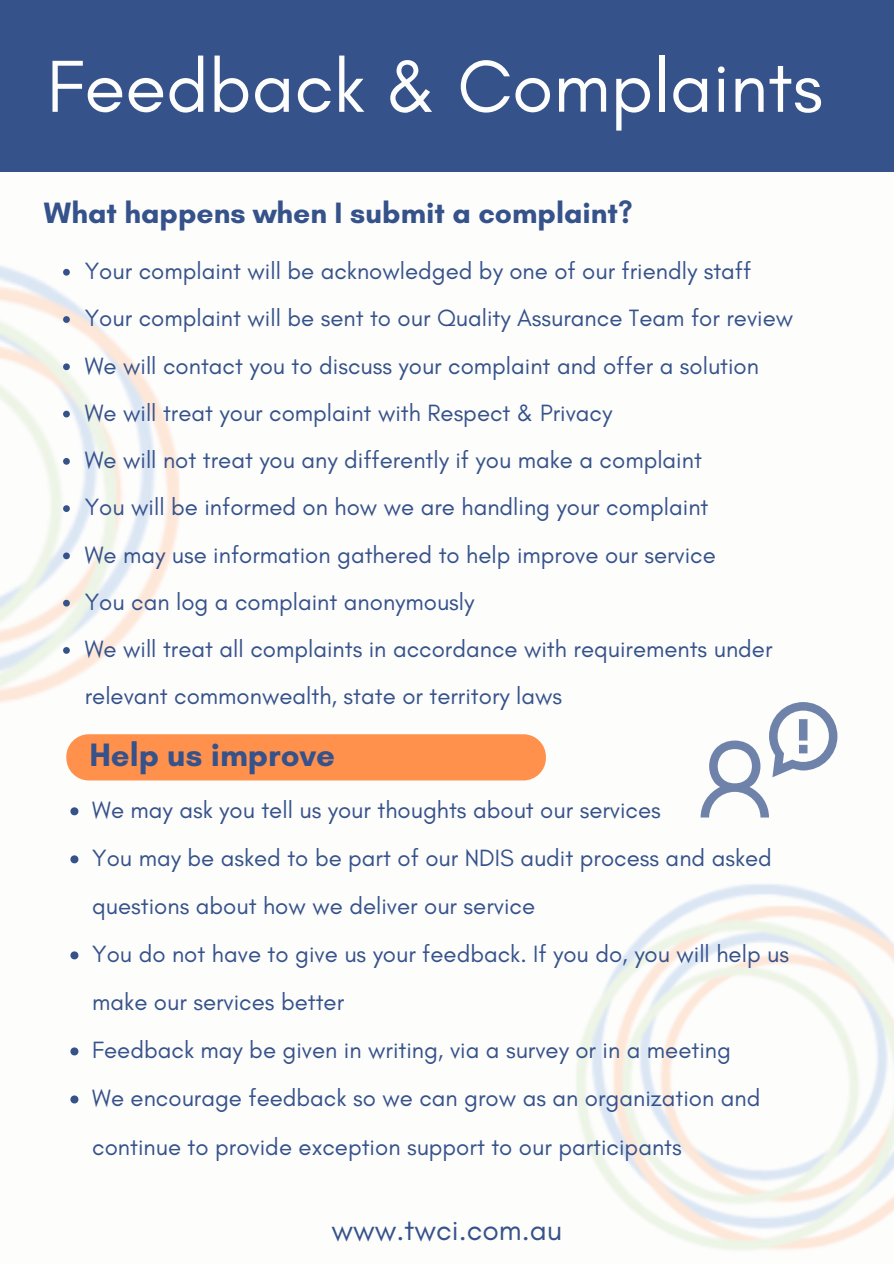
<style>
.page{position:relative;width:894px;height:1264px;background:#fff}
.page>*{position:absolute;margin:0;border:0;box-sizing:border-box;transform-origin:0 0}
.t1{font:75px "Glacial Indifference";color:#fdfdfc}
.t2{font:700 33px "Glacial Indifference";color:#36528b}
.t3{font:700 30px "Glacial Indifference";color:#36528b}
.t4{font:30px "Glacial Indifference";color:#36528b}
.t5{font:24px/48px "Glacial Indifference";color:#36528b}
</style>
<div class="page">
<img style="left:0;top:265px;width:180px;height:470px">
<img style="left:576px;top:884px;width:317px;height:367px">
<div style="left:0;top:0;width:893px;height:172px;background:#36528b"></div>
<div style="left:66px;top:734px;width:479px;height:46px;background:#ff914d;border-radius:23px"></div>
<svg style="left:700px;top:702px;width:137px;height:115px"></svg>
<svg style="left:63px;top:269px;width:7px;height:6px"></svg>
<svg style="left:63px;top:316px;width:7px;height:7px"></svg>
<svg style="left:63px;top:363px;width:7px;height:7px"></svg>
<svg style="left:63px;top:410px;width:7px;height:7px"></svg>
<svg style="left:63px;top:458px;width:7px;height:6px"></svg>
<svg style="left:63px;top:505px;width:7px;height:7px"></svg>
<svg style="left:63px;top:552px;width:7px;height:7px"></svg>
<svg style="left:63px;top:599px;width:7px;height:7px"></svg>
<svg style="left:63px;top:647px;width:7px;height:6px"></svg>
<svg style="left:70px;top:807px;width:8px;height:8px"></svg>
<svg style="left:70px;top:855px;width:8px;height:8px"></svg>
<svg style="left:70px;top:951px;width:8px;height:8px"></svg>
<svg style="left:70px;top:1047px;width:8px;height:8px"></svg>
<svg style="left:70px;top:1095px;width:8px;height:8px"></svg>
<p class="t1" style="left:47px;top:41px;width:777px">Feedback &amp; Complaints</p>
<h1 class="t3" style="left:44px;top:194px;width:590px">What happens when I submit a complaint?</h1>
<h2 class="t5" style="left:85px;top:246px;width:668px">Your complaint will be acknowledged by one of our friendly staff</h2>
<p class="t5" style="left:85px;top:294px;width:709px">Your complaint will be sent to our Quality Assurance Team for review</p>
<p class="t5" style="left:85px;top:341px;width:675px">We will contact you to discuss your complaint and offer a solution</p>
<p class="t5" style="left:85px;top:388px;width:529px">We will treat your complaint with Respect &amp; Privacy</p>
<p class="t5" style="left:85px;top:435px;width:618px">We will not treat you any differently if you make a complaint</p>
<p class="t5" style="left:85px;top:483px;width:625px">You will be informed on how we are handling your complaint</p>
<p class="t5" style="left:85px;top:530px;width:632px">We may use information gathered to help improve our service</p>
<p class="t5" style="left:85px;top:577px;width:391px">You can log a complaint anonymously</p>
<p class="t5" style="left:85px;top:625px;width:689px;line-height:47.2px">We will treat all complaints in accordance with requirements under relevant commonwealth, state or territory laws</p>
<p class="t2" style="left:89px;top:735px;width:247px">Help us improve</p>
<p class="t5" style="left:92px;top:786px;width:570px">We may ask you tell us your thoughts about our services</p>
<h2 class="t5" style="left:92px;top:834px;width:681px">You may be asked to be part of our NDIS audit process and asked questions about how we deliver our service</h2>
<p class="t5" style="left:92px;top:930px;width:698px">You do not have to give us your feedback. If you do, you will help us make our services better</p>
<p class="t5" style="left:92px;top:1026px;width:640px">Feedback may be given in writing, via a survey or in a meeting</p>
<p class="t5" style="left:92px;top:1074px;width:669px">We encourage feedback so we can grow as an organization and continue to provide exception support to our participants</p>
<p class="t4" style="left:331px;top:1211px;width:232px">www.twci.com.au</p>
</div>
